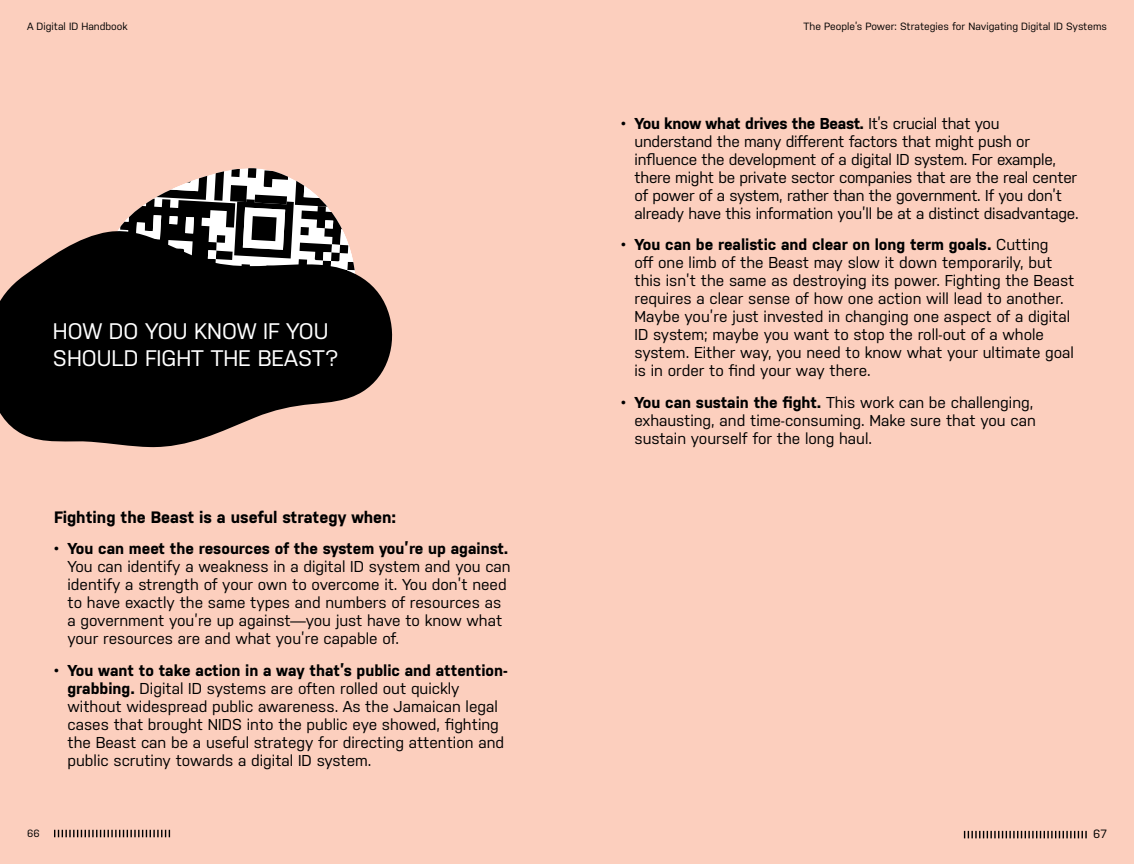
<style>
.page{position:relative;width:1134px;height:864px;background:#fccfbe}
.page>*{position:absolute;margin:0;border:0;box-sizing:border-box;transform-origin:0 0}
.Stratgey_Titles{font:22.5px/27px "Nudista";color:#fff}
.Questions{font:700 16.5px "Nudista";color:#000}
.t1{font:15.75px/18px "Nudista";color:#000}
.t2{font:12px "Nudista";color:#000}
.t3{font:10.5px "Nudista";color:#000}
.s1{font-weight:700}
</style>
<div class="page">
<svg style="left:121px;top:168px;width:220px;height:58px"></svg>
<svg style="left:0;top:226px;width:393px;height:222px;fill:#000"></svg>
<svg style="left:54px;top:830px;width:116px;height:7px"></svg>
<svg style="left:964px;top:831px;width:123px;height:7px"></svg>
<p class="t3" style="left:27px;top:20px;width:102px">A Digital ID Handbook</p>
<p class="t3" style="left:804px;top:20px;width:305px">The People’s Power: Strategies for Navigating Digital ID Systems</p>
<p class="Stratgey_Titles" style="left:53px;top:318px;width:288px">HOW DO YOU KNOW IF YOU<br>SHOULD FIGHT THE BEAST?</p>
<p class="Questions" style="left:54px;top:508px;width:344px">Fighting the Beast is a useful strategy when:</p>
<p class="t1" style="left:68px;top:540px;width:445px;text-indent:-14px">• <span class="s1">You can meet the resources of the system you’re up against.<br></span>You can identify a weakness in a digital ID system and you can identify a strength of your own to overcome it. You don’t need to have exactly the same types and numbers of resources as a government you’re up against—you just have to know what your resources are and what you’re capable of.</p>
<p class="t1" style="left:68px;top:661px;width:442px;text-indent:-14px">• <span class="s1">You want to take action in a way that’s public and attention&shy;grabbing.</span> Digital ID systems are often rolled out quickly without widespread public awareness. As the Jamaican legal cases that brought NIDS into the public eye showed, fighting the Beast can be a useful strategy for directing attention and public scrutiny towards a digital ID system.</p>
<p class="t1" style="left:634px;top:114px;width:446px;text-indent:-14px">• <span class="s1">You know what drives the Beast.</span> It’s crucial that you understand the many different factors that might push or influence the development of a digital ID system. For example, there might be private sector companies that are the real center of power of a system, rather than the government. If you don’t already have this information you’ll be at a distinct disadvantage.</p>
<p class="t1" style="left:634px;top:236px;width:441px;text-indent:-14px">• <span class="s1">You can be realistic and clear on long term goals.</span> Cutting<br>off one limb of the Beast may slow it down temporarily, but this isn’t the same as destroying its power. Fighting the Beast requires a clear sense of how one action will lead to another.<br>Maybe you’re just invested in changing one aspect of a digital ID system; maybe you want to stop the roll-out of a whole system. Either way, you need to know what your ultimate goal is in order to find your way there.</p>
<p class="t1" style="left:634px;top:393px;width:403px;text-indent:-14px">• <span class="s1">You can sustain the fight.</span> This work can be challenging, exhausting, and time-consuming. Make sure that you can sustain yourself for the long haul.</p>
<p class="t3" style="left:27px;top:828px;width:14px">66</p>
<p class="t2" style="left:1093px;top:827px;width:15px">67</p>
</div>
